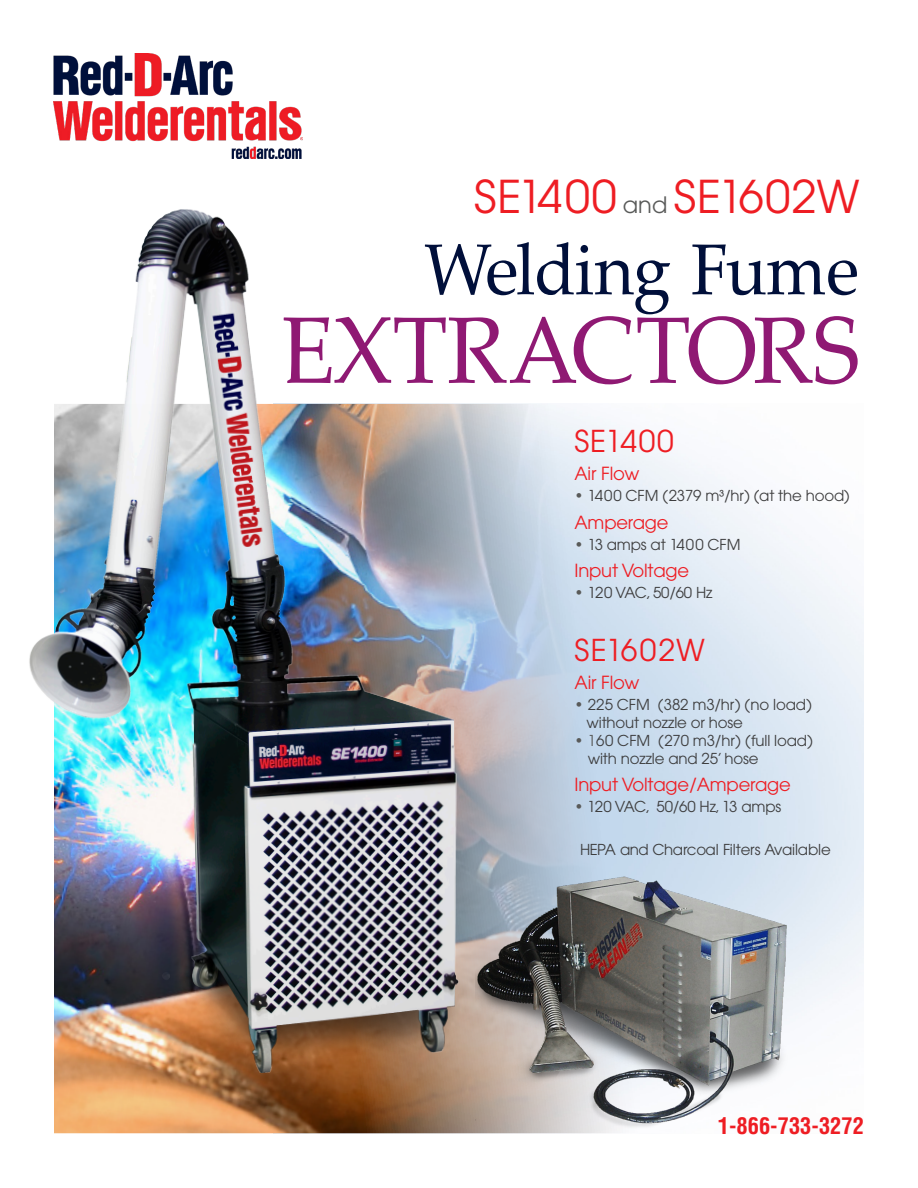
<style>
.page{position:relative;width:918px;height:1188px;background:#fff}
.page>*{position:absolute;margin:0;border:0;box-sizing:border-box;transform-origin:0 0}
.t1{font:94.5px "Palatino Linotype";letter-spacing:-.005em;color:#8f1973;scale:.95 1}
.t2{font:72px "Palatino Linotype";letter-spacing:-.02em;color:#000f3a;scale:.95 1}
.t3{font:45px "Avant Garde";letter-spacing:.02em;color:#ee1d23}
.t4{font:30px "Avant Garde";letter-spacing:.04em;color:#ee1d23}
.t5{font:700 condensed 22.5px "Helvetica";color:#ee1d23}
.t6{font:18px "Avant Garde";letter-spacing:-.01em;color:#ee1d23}
.t7{font:15px "Avant Garde";letter-spacing:-.01em;color:#3e3e3f}
.s1{font-size:22.5px;color:#595a59}
.s2{color:#595a59}
</style>
<div class="page">
<img style="left:54px;top:404px;width:636px;height:729px">
<img style="left:54px;top:53px;width:249px;height:106px">
<img style="left:29px;top:209px;width:461px;height:873px">
<img style="left:475px;top:868px;width:319px;height:266px">
<p class="t3" style="left:474px;top:170px;width:387px">SE1400 <span class="s1">and</span> SE1602W</p>
<p class="t2" style="left:424px;top:219px;width:459px">Welding Fume</p>
<p class="t1" style="left:280px;top:283px;width:611px">EXTRACTORS</p>
<p class="t4" style="left:575px;top:423px;width:101px">SE1400</p>
<p class="t6" style="left:575px;top:463px;width:66px">Air Flow</p>
<p class="t7" style="left:575px;top:487px;width:277px"><span class="s2">•</span> 1400 CFM (2379 m³/hr) (at the hood)</p>
<p class="t6" style="left:575px;top:512px;width:96px">Amperage</p>
<p class="t7" style="left:575px;top:536px;width:167px"><span class="s2">•</span> 13 amps at 1400 CFM</p>
<p class="t6" style="left:575px;top:560px;width:116px">Input Voltage</p>
<p class="t7" style="left:575px;top:584px;width:140px"><span class="s2">•</span> 120 VAC, 50/60 Hz</p>
<p class="t4" style="left:575px;top:633px;width:132px">SE1602W</p>
<p class="t6" style="left:575px;top:672px;width:66px">Air Flow</p>
<p class="t7" style="left:575px;top:696px;width:239px"><span class="s2">•</span> 225 CFM (382 m3/hr) (no load)</p>
<p class="t7" style="left:587px;top:714px;width:158px">without nozzle or hose</p>
<p class="t7" style="left:575px;top:732px;width:240px"><span class="s2">• 1</span>60 CFM (270 m3/hr) (full load)</p>
<p class="t7" style="left:588px;top:750px;width:172px">with nozzle and 25’ hose</p>
<p class="t6" style="left:575px;top:774px;width:218px">Input Voltage/Amperage</p>
<p class="t7" style="left:575px;top:798px;width:208px"><span class="s2">•</span> 120 VAC, 50/60 Hz, 13 amps</p>
<p class="t7" style="left:580px;top:841px;width:252px">HEPA and Charcoal Filters Available</p>
<p class="t5" style="left:718px;top:1112px;width:148px">1-866-733-3272</p>
</div>
